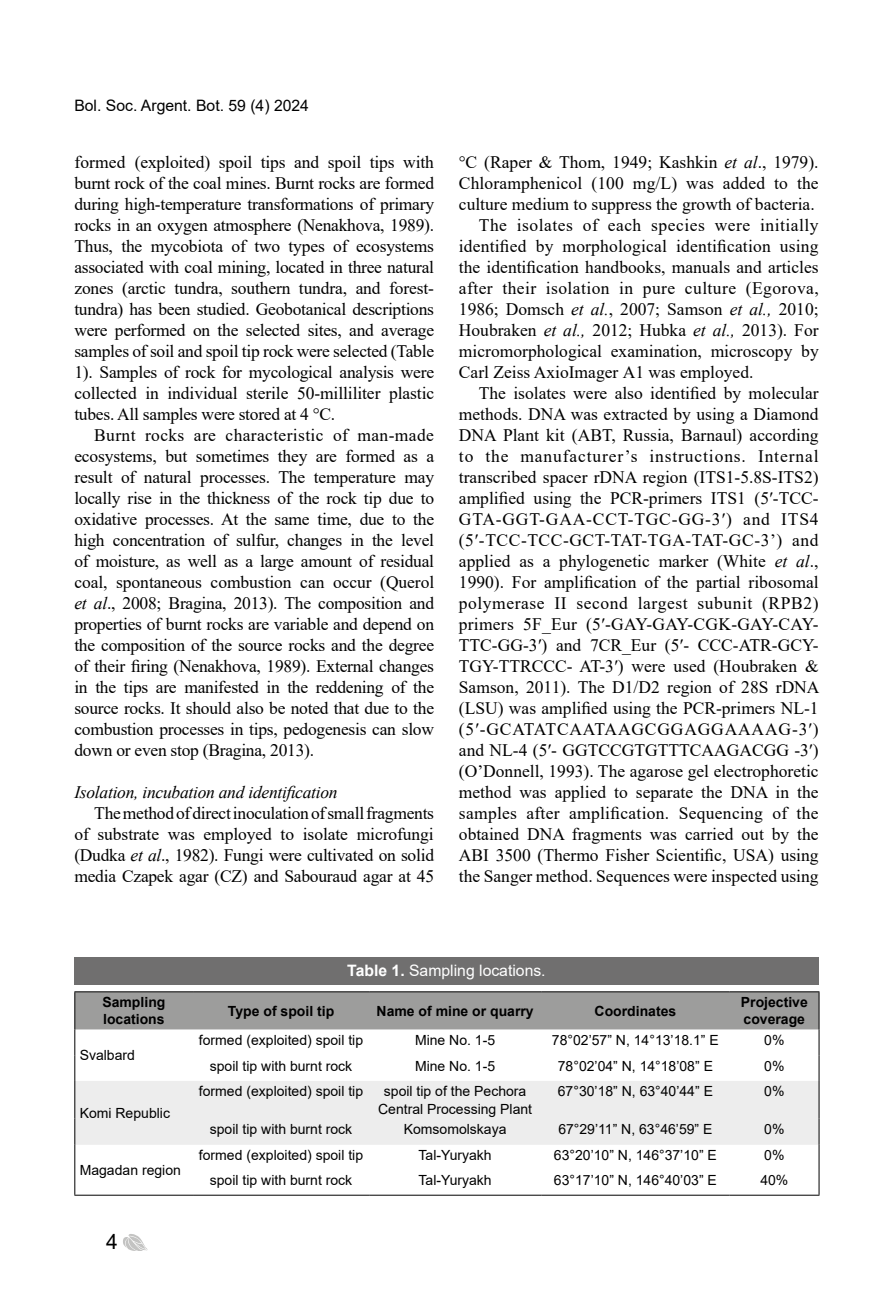
<style>
.page{position:relative;width:893px;height:1290px;background:#fff}
.page>*{position:absolute;margin:0;border:0;box-sizing:border-box;transform-origin:0 0}
.t1{font:21px "Arial";color:#000}
.t2{font:17.5px/21px "Times New Roman";color:#000;text-align:justify}
.t3{font:17.5px "Times New Roman";letter-spacing:.03em;color:#000}
.t4{font:17.5px "Times New Roman";letter-spacing:.045em;color:#000}
.t5{font:17.5px "Times New Roman";letter-spacing:.025em;color:#000}
.t6{font:17.5px "Times New Roman";letter-spacing:.05em;color:#000}
.t7{font:italic 17.5px "Times New Roman";letter-spacing:-.015em;color:#000}
.t8{font:15.75px "Arial";color:#000}
.t9{font:15.75px "Arial";color:#fff}
.t10{font:14px/17.5px "Arial";color:#000;text-align:center}
.t11{font:700 14px/17.5px "Arial";color:#000}
.s1{font-style:italic}
.s2{font-weight:700}
</style>
<div class="page">
<svg style="left:123px;top:1234px;width:25px;height:17px"></svg>
<div style="left:74px;top:957px;width:745px;height:27px;background:#706f6f"></div>
<div style="left:75px;top:1081px;width:744px;height:64px;background:#ededed"></div>
<hr style="left:74px;top:991px;width:119px;height:1px;background:#000">
<hr style="left:193px;top:991px;width:176px;height:1px;background:#000">
<hr style="left:369px;top:991px;width:172px;height:1px;background:#000">
<hr style="left:541px;top:991px;width:189px;height:1px;background:#000">
<hr style="left:730px;top:991px;width:89px;height:1px;background:#000">
<svg style="left:74px;top:992px;width:746px;height:89px"></svg>
<hr style="left:74px;top:1081px;width:1px;height:37px;background:#000">
<hr style="left:819px;top:1081px;width:1px;height:37px;background:#000">
<svg style="left:74px;top:1118px;width:1px;height:77px"></svg>
<hr style="left:74px;top:1195px;width:119px;height:1px;background:#000">
<svg style="left:819px;top:1118px;width:1px;height:77px"></svg>
<hr style="left:193px;top:1195px;width:176px;height:1px;background:#000">
<hr style="left:369px;top:1195px;width:172px;height:1px;background:#000">
<hr style="left:541px;top:1195px;width:189px;height:1px;background:#000">
<hr style="left:730px;top:1195px;width:89px;height:1px;background:#000">
<p class="t8" style="left:74px;top:94px;width:236px">Bol. Soc. Argent. Bot. 59 (4) 2024</p>
<p class="t2" style="left:74px;top:151px;width:361px">formed (exploited) spoil tips and spoil tips with burnt rock of the coal mines. Burnt rocks are formed during high-temperature transformations of primary rocks in an oxygen atmosphere (Nenakhova, 1989).<br>Thus, the mycobiota of two types of ecosystems associated with coal mining, located in three natural zones (arctic tundra, southern tundra, and forest&shy;tundra) has been studied. Geobotanical descriptions were performed on the selected sites, and average samples of soil and spoil tip rock were selected (Table 1). Samples of rock for mycological analysis were collected in individual sterile 50-milliliter plastic tubes. All samples were stored at 4 °C.</p>
<p class="t2" style="left:74px;top:424px;width:361px;text-indent:20px">Burnt rocks are characteristic of man-made ecosystems, but sometimes they are formed as a result of natural processes. The temperature may locally rise in the thickness of the rock tip due to oxidative processes. At the same time, due to the high concentration of sulfur, changes in the level of moisture, as well as a large amount of residual coal, spontaneous combustion can occur (Querol <span class="s1">et al</span>., 2008; Bragina, 2013). The composition and properties of burnt rocks are variable and depend on the composition of the source rocks and the degree of their firing (Nenakhova, 1989). External changes in the tips are manifested in the reddening of the source rocks. It should also be noted that due to the combustion processes in tips, pedogenesis can slow down or even stop (Bragina, 2013).</p>
<p class="t7" style="left:74px;top:780px;width:265px">Isolation, incubation and identification</p>
<p class="t2" style="left:74px;top:802px;width:361px;text-indent:20px">The method of direct inoculation of small fragments of substrate was employed to isolate microfungi (Dudka <span class="s1">et al</span>., 1982). Fungi were cultivated on solid media Czapek agar (CZ) and Sabouraud agar at 45</p>
<p class="t2" style="left:459px;top:151px;width:361px">°C (Raper &amp; Thom, 1949; Kashkin <span class="s1">et al</span>., 1979).</p>
<p class="t2" style="left:459px;top:172px;width:361px">Chloramphenicol (100 mg/L) was added to the</p>
<p class="t2" style="left:459px;top:193px;width:357px">culture medium to suppress the growth of bacteria.</p>
<p class="t3" style="left:479px;top:213px;width:341px">The isolates of each species were initially</p>
<p class="t2" style="left:459px;top:235px;width:361px">identified by morphological identification using</p>
<p class="t2" style="left:459px;top:256px;width:361px">the identification handbooks, manuals and articles</p>
<p class="t5" style="left:459px;top:276px;width:361px">after their isolation in pure culture (Egorova,</p>
<p class="t2" style="left:459px;top:298px;width:361px">1986; Domsch <span class="s1">et al.</span>, 2007; Samson <span class="s1">et al.,</span> 2010;</p>
<p class="t2" style="left:459px;top:319px;width:361px">Houbraken <span class="s1">et al.,</span> 2012; Hubka <span class="s1">et al.,</span> 2013). For</p>
<p class="t2" style="left:459px;top:340px;width:361px">micromorphological examination, microscopy by</p>
<p class="t2" style="left:459px;top:361px;width:296px">Carl Zeiss AxioImager А1 was employed.</p>
<p class="t2" style="left:479px;top:382px;width:341px">The isolates were also identified by molecular</p>
<p class="t2" style="left:459px;top:403px;width:361px">methods. DNA was extracted by using a Diamond</p>
<p class="t2" style="left:459px;top:424px;width:361px">DNA Plant kit (ABT, Russia, Barnaul) according</p>
<p class="t6" style="left:459px;top:444px;width:361px">to the manufacturer’s instructions. Internal</p>
<p class="t2" style="left:459px;top:466px;width:361px">transcribed spacer rDNA region (ITS1-5.8S-ITS2)</p>
<p class="t2" style="left:459px;top:487px;width:361px">amplified using the PCR-primers ITS1 (5′-TCC-</p>
<p class="t4" style="left:459px;top:507px;width:361px">GTA-GGT-GAA-CCT-TGC-GG-3′) and ITS4</p>
<p class="t3" style="left:459px;top:528px;width:361px">(5′-TCC-TCC-GCT-TAT-TGA-TAT-GC-3’) and</p>
<p class="t2" style="left:459px;top:550px;width:361px">applied as a phylogenetic marker (White <span class="s1">et al</span>.,</p>
<p class="t2" style="left:459px;top:571px;width:361px">1990). For amplification of the partial ribosomal</p>
<p class="t3" style="left:459px;top:591px;width:361px">polymerase II second largest subunit (RPB2)</p>
<p class="t2" style="left:459px;top:613px;width:361px">primers 5F_Eur (5′-GAY-GAY-CGK-GAY-CAY-</p>
<p class="t2" style="left:459px;top:634px;width:361px">TTC-GG-3′) and 7CR_Eur (5′- CCC-ATR-GCY-</p>
<p class="t2" style="left:459px;top:655px;width:361px">TGY-TTRCCC- AT-3′) were used (Houbraken &amp;</p>
<p class="t2" style="left:459px;top:676px;width:362px">Samson, 2011). The D1/D2 region of 28S rDNA</p>
<p class="t2" style="left:459px;top:697px;width:361px">(LSU) was amplified using the PCR-primers NL-1</p>
<p class="t4" style="left:459px;top:717px;width:361px">(5′-GCATATCAATAAGCGGAGGAAAAG-3′)</p>
<p class="t2" style="left:459px;top:739px;width:361px">and NL-4 (5′- GGTCCGTGTTTCAAGACGG -3′)</p>
<p class="t2" style="left:459px;top:760px;width:361px">(O’Donnell, 1993). The agarose gel electrophoretic</p>
<p class="t2" style="left:459px;top:781px;width:361px">method was applied to separate the DNA in the</p>
<p class="t2" style="left:459px;top:802px;width:361px">samples after amplification. Sequencing of the</p>
<p class="t2" style="left:459px;top:823px;width:361px">obtained DNA fragments was carried out by the</p>
<p class="t2" style="left:459px;top:844px;width:361px">ABI 3500 (Thermo Fisher Scientific, USA) using</p>
<p class="t2" style="left:459px;top:865px;width:361px">the Sanger method. Sequences were inspected using</p>
<p class="t9" style="left:347px;top:960px;width:200px"><span class="s2">Table 1.</span> Sampling locations.</p>
<p class="t11" style="left:102px;top:993px;width:65px">Sampling locations</p>
<p class="t11" style="left:228px;top:1002px;width:108px">Type of spoil tip</p>
<p class="t11" style="left:377px;top:1002px;width:159px">Name of mine or quarry</p>
<p class="t11" style="left:595px;top:1002px;width:83px">Coordinates</p>
<p class="t11" style="left:741px;top:993px;width:68px">Projective coverage</p>
<p class="t10" style="left:80px;top:1046px;width:57px">Svalbard</p>
<p class="t10" style="left:199px;top:1031px;width:166px">formed (exploited) spoil tip</p>
<p class="t10" style="left:415px;top:1031px;width:82px">Mine No. 1-5</p>
<p class="t10" style="left:552px;top:1031px;width:168px">78°02’57” N, 14°13’18.1” E</p>
<p class="t10" style="left:764px;top:1031px;width:22px">0%</p>
<p class="t10" style="left:210px;top:1057px;width:144px">spoil tip with burnt rock</p>
<p class="t10" style="left:415px;top:1057px;width:82px">Mine No. 1-5</p>
<p class="t10" style="left:558px;top:1057px;width:157px">78°02’04” N, 14°18’08” E</p>
<p class="t10" style="left:764px;top:1057px;width:22px">0%</p>
<p class="t10" style="left:80px;top:1104px;width:92px">Komi Republic</p>
<p class="t10" style="left:80px;top:1161px;width:103px">Magadan region</p>
<p class="t1" style="left:106px;top:1227px;width:13px">4</p>
<p class="t10" style="left:199px;top:1082px;width:166px">formed (exploited) spoil tip</p>
<p class="t10" style="left:378px;top:1082px;width:156px">spoil tip of the Pechora<br>Central Processing Plant</p>
<p class="t10" style="left:558px;top:1082px;width:157px">67°30’18” N, 63°40’44” E</p>
<p class="t10" style="left:764px;top:1082px;width:22px">0%</p>
<p class="t10" style="left:210px;top:1120px;width:144px">spoil tip with burnt rock</p>
<p class="t10" style="left:404px;top:1120px;width:104px">Komsomolskaya</p>
<p class="t10" style="left:558px;top:1120px;width:156px">67°29’11” N, 63°46’59” E</p>
<p class="t10" style="left:764px;top:1120px;width:22px">0%</p>
<p class="t10" style="left:199px;top:1146px;width:166px">formed (exploited) spoil tip</p>
<p class="t10" style="left:419px;top:1146px;width:75px">Tal-Yuryakh</p>
<p class="t10" style="left:554px;top:1146px;width:164px">63°20’10” N, 146°37’10” E</p>
<p class="t10" style="left:764px;top:1146px;width:22px">0%</p>
<p class="t10" style="left:210px;top:1171px;width:144px">spoil tip with burnt rock</p>
<p class="t10" style="left:419px;top:1171px;width:75px">Tal-Yuryakh</p>
<p class="t10" style="left:554px;top:1171px;width:164px">63°17’10” N, 146°40’03” E</p>
<p class="t10" style="left:760px;top:1171px;width:30px">40%</p>
</div>
